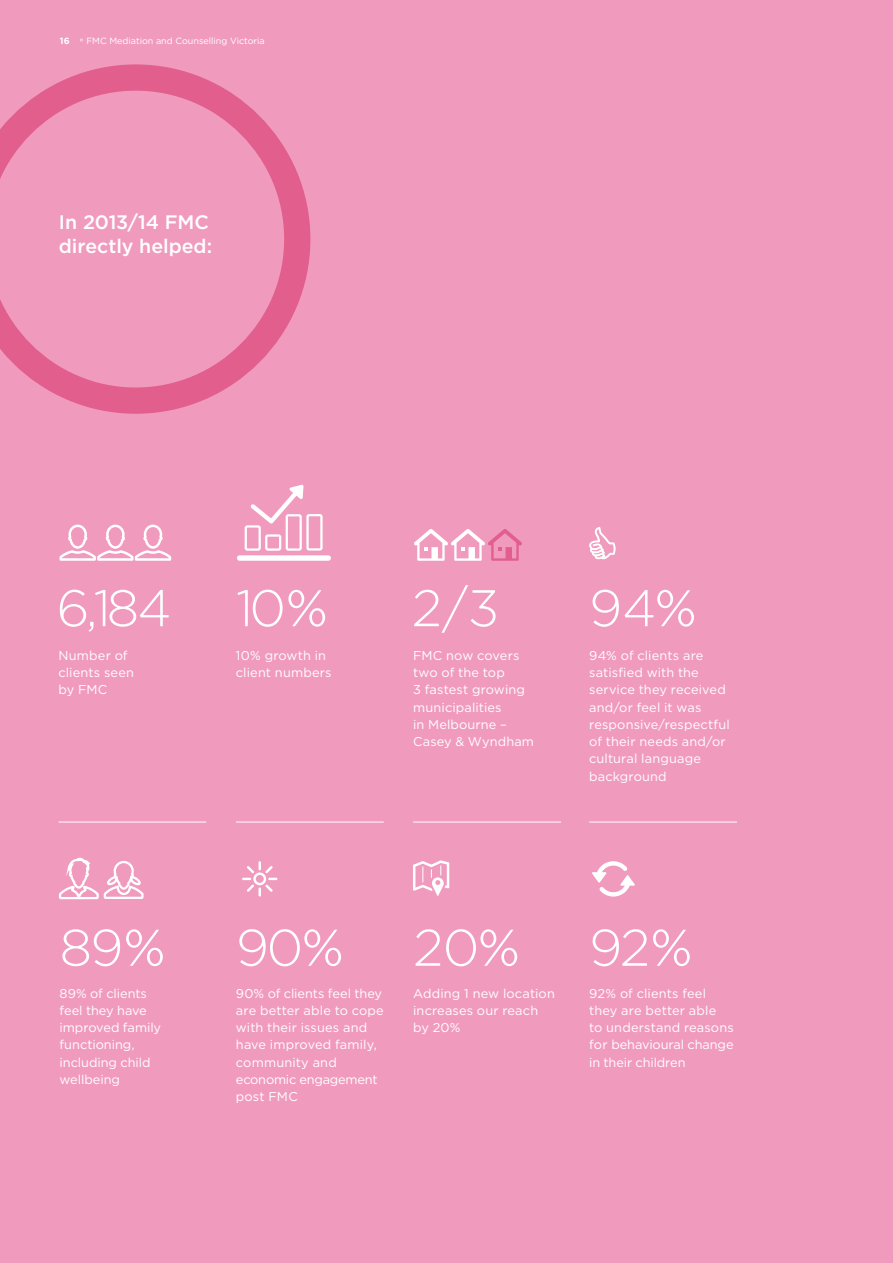
<style>
.page{position:relative;width:893px;height:1263px;background:#f09bbe}
.page>*{position:absolute;margin:0;border:0;box-sizing:border-box;transform-origin:0 0}
.t1{font:300 51.45px "Gotham";letter-spacing:-.04em;color:#fff}
.t2{font:500 19.5px/24px "Gotham";letter-spacing:-.005em;color:#fff}
.t3{font:12.75px/17.2px "Gotham";letter-spacing:.01em;color:#fff}
.t4{font:9px "Gotham";color:#fff}
.s1{font-weight:700}
</style>
<div class="page">
<svg style="left:60px;top:525px;width:111px;height:36px"></svg>
<svg style="left:414px;top:529px;width:108px;height:32px"></svg>
<svg style="left:589px;top:527px;width:27px;height:32px"></svg>
<div style="left:237px;top:555px;width:94px;height:6px;background:#fff;border-radius:3px"></div>
<div style="left:245px;top:525px;width:16px;height:26px;border:2px solid #fff;border-radius:2px"></div>
<div style="left:265px;top:534px;width:16px;height:17px;border:2px solid #fff;border-radius:2px"></div>
<div style="left:286px;top:514px;width:16px;height:37px;border:2px solid #fff;border-radius:2px"></div>
<svg style="left:250px;top:485px;width:53px;height:38px"></svg>
<div style="left:306px;top:514px;width:17px;height:37px;border:2px solid #fff;border-radius:2px"></div>
<svg style="left:413px;top:860px;width:36px;height:36px"></svg>
<svg style="left:242px;top:861px;width:35px;height:35px"></svg>
<hr style="left:236px;top:822px;width:148px;height:1px;background:#fff">
<hr style="left:58px;top:822px;width:148px;height:1px;background:#fff">
<hr style="left:413px;top:822px;width:148px;height:1px;background:#fff">
<hr style="left:589px;top:822px;width:148px;height:1px;background:#fff">
<svg style="left:0;top:64px;width:310px;height:350px"></svg>
<svg style="left:58px;top:821px;width:100px;height:79px"></svg>
<svg style="left:592px;top:861px;width:43px;height:35px"></svg>
<p class="t4" style="left:60px;top:36px;width:206px"><span class="s1">16</span> ° FMC Mediation and Counselling Victoria</p>
<h2 class="t2" style="left:59px;top:209px;width:155px">In 2013/14 FMC directly helped:</h2>
<h1 class="t1" style="left:57px;top:580px;width:116px">6,184</h1>
<p class="t3" style="left:58px;top:646px;width:77px">Number of clients seen by FMC</p>
<h1 class="t1" style="left:236px;top:580px;width:94px">10%</h1>
<h1 class="t1" style="left:412px;top:580px;width:89px">2/3</h1>
<h1 class="t1" style="left:589px;top:580px;width:109px">94%</h1>
<p class="t3" style="left:236px;top:646px;width:97px">10% growth in client numbers</p>
<p class="t3" style="left:413px;top:646px;width:122px">FMC now covers two of the top<br>3 fastest growing municipalities<br>in Melbourne –<br>Casey &amp; Wyndham</p>
<p class="t3" style="left:589px;top:646px;width:142px">94% of clients are satisfied with the service they received and/or feel it was responsive/respectful of their needs and/or cultural language background</p>
<h1 class="t1" style="left:60px;top:919px;width:108px">89%</h1>
<h1 class="t1" style="left:236px;top:919px;width:109px">90%</h1>
<h1 class="t1" style="left:413px;top:919px;width:108px">20%</h1>
<h1 class="t1" style="left:589px;top:919px;width:105px">92%</h1>
<p class="t3" style="left:60px;top:984px;width:103px">89% of clients feel they have improved family functioning, including child wellbeing</p>
<p class="t3" style="left:589px;top:984px;width:146px">92% of clients feel they are better able<br>to understand reasons for behavioural change in their children</p>
<p class="t3" style="left:236px;top:984px;width:149px">90% of clients feel they are better able to cope with their issues and have improved family, community and economic engagement post FMC</p>
<p class="t3" style="left:413px;top:984px;width:143px">Adding 1 new location increases our reach by 20%</p>
</div>
